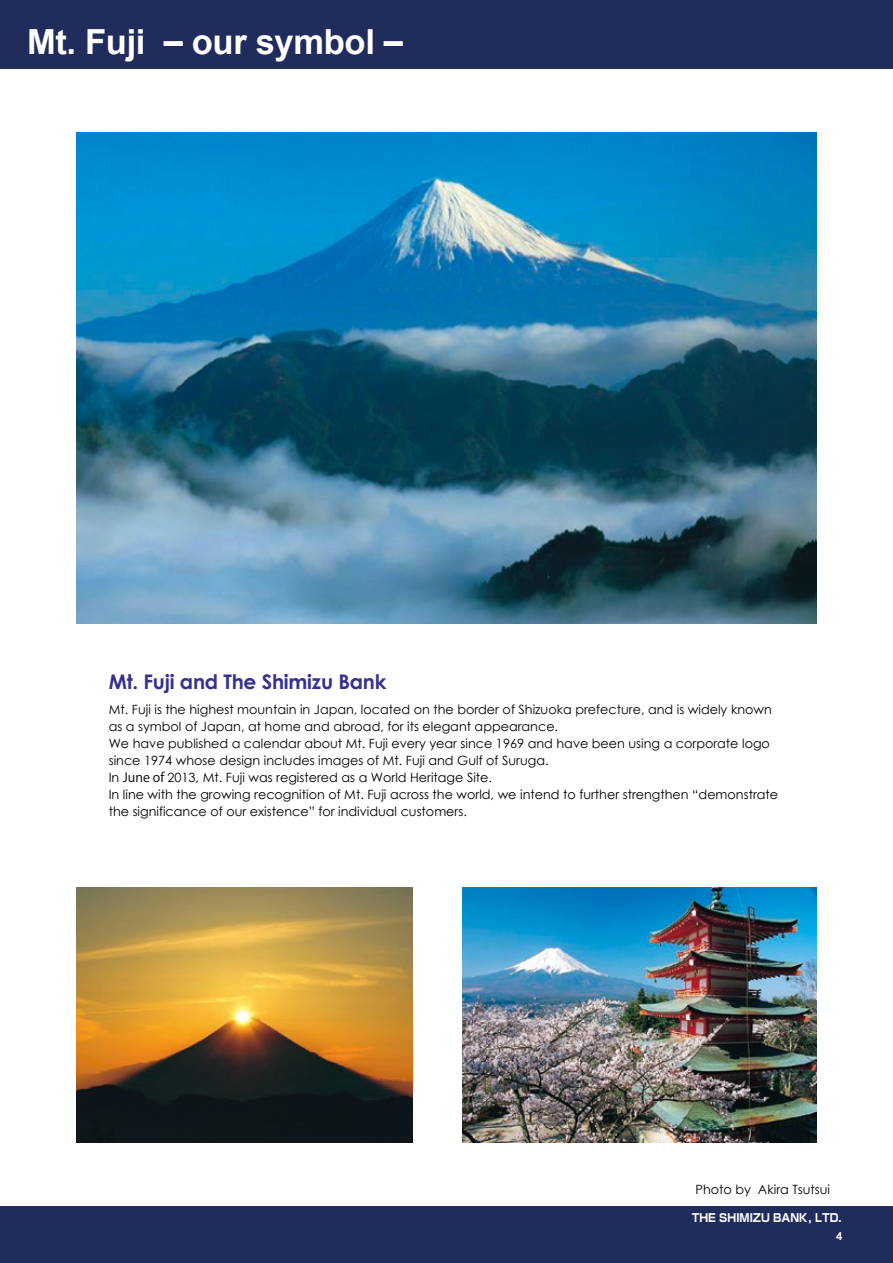
<style>
.page{position:relative;width:893px;height:1263px;background:#fff}
.page>*{position:absolute;margin:0;border:0;box-sizing:border-box;transform-origin:0 0}
.t1{font:700 34.5px "Arial";letter-spacing:-.01em;color:#fff}
.t2{font:700 20.1px "Century Gothic";letter-spacing:-.01em;color:#36318f}
.t3{font:12.75px/17px "Century Gothic";color:#000}
.t4{font:700 11.25px "Shin Go Pro";color:#fff;scale:.9 1}
.t5{font:700 11.25px "Arial";color:#fff}
.s1{font-family:"Koz Go Pro"}
</style>
<div class="page">
<img style="left:77px;top:887px;width:336px;height:255px">
<img style="left:462px;top:887px;width:354px;height:255px">
<img style="left:76px;top:132px;width:740px;height:492px">
<div style="left:0;top:1206px;width:893px;height:57px;background:#1f2c5c"></div>
<div style="left:0;top:0;width:893px;height:68px;background:#1f2c5c"></div>
<h1 class="t1" style="left:27px;top:19px;width:120px">Mt. Fuji</h1>
<h1 class="t1" style="left:164px;top:19px;width:241px">– our symbol –</h1>
<h2 class="t2" style="left:109px;top:667px;width:279px">Mt. Fuji and The Shimizu Bank</h2>
<p class="t3" style="left:109px;top:700px;width:671px">Mt. Fuji is the highest mountain in Japan, located on the border of Shizuoka prefecture, and is widely known as a symbol of Japan, at home and abroad, for its elegant appearance.<br>We have published a calendar about Mt. Fuji every year since 1969 and have been using a corporate logo since 1974 whose design includes images of Mt. Fuji and Gulf of Suruga.<br>In <span class="s1">June of</span> 2013, Mt. Fuji was registered as a World Heritage Site.<br>In line with the growing recognition of Mt. Fuji across the world, we intend to further strengthen “demonstrate the significance of our existence” for individual customers.</p>
<p class="t3" style="left:758px;top:1181px;width:74px">Akira Tsutsui</p>
<p class="t3" style="left:695px;top:1181px;width:57px">Photo by</p>
<p class="t4" style="left:692px;top:1209px;width:168px">THE SHIMIZU BANK, LTD.</p>
<p class="t5" style="left:836px;top:1228px;width:8px">4</p>
</div>
